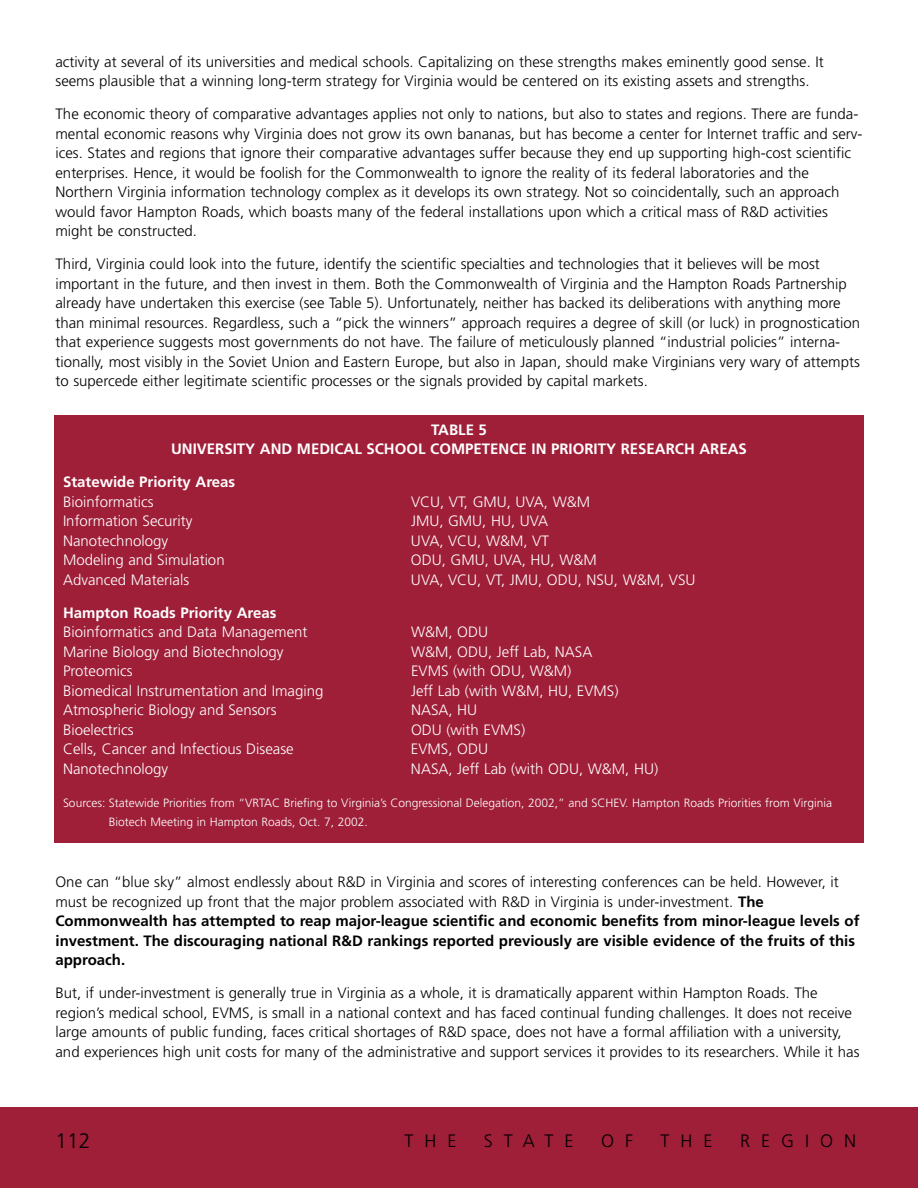
<style>
.page{position:relative;width:918px;height:1188px;background:#fff}
.page>*{position:absolute;margin:0;border:0;box-sizing:border-box;transform-origin:0 0}
.t1{font:300 21px "Frutiger";color:#000}
.t2{font:300 18px "Frutiger";letter-spacing:.61em;color:#000}
.t3{font:300 15px/19.5px "Frutiger";color:#000}
.t4{font:300 15px "Frutiger";color:#fff}
.t5{font:700 15px/19.5px "Frutiger";color:#000}
.t6{font:700 15px/19.5px "Frutiger";color:#fff;text-align:center}
.t7{font:300 12px/19.5px "Frutiger";color:#fff}
.s1{font-weight:300}
</style>
<div class="page">
<div style="left:0;top:1107px;width:918px;height:81px;background:#9f1e38"></div>
<div style="left:54px;top:415px;width:810px;height:427px;background:#9f1e38"></div>
<p class="t3" style="left:56px;top:53px;width:770px">activity at several of its universities and medical schools. Capitalizing on these strengths makes eminently good sense. It seems plausible that a winning long-term strategy for Virginia would be centered on its existing assets and strengths.</p>
<p class="t3" style="left:56px;top:105px;width:808px">The economic theory of comparative advantages applies not only to nations, but also to states and regions. There are funda&shy;mental economic reasons why Virginia does not grow its own bananas, but has become a center for Internet traffic and serv&shy;ices. States and regions that ignore their comparative advantages suffer because they end up supporting high-cost scientific enterprises. Hence, it would be foolish for the Commonwealth to ignore the reality of its federal laboratories and the Northern Virginia information technology complex as it develops its own strategy. Not so coincidentally, such an approach would favor Hampton Roads, which boasts many of the federal installations upon which a critical mass of R&amp;D activities might be constructed.</p>
<p class="t3" style="left:56px;top:255px;width:806px">Third, Virginia could look into the future, identify the scientific specialties and technologies that it believes will be most important in the future, and then invest in them. Both the Commonwealth of Virginia and the Hampton Roads Partnership already have undertaken this exercise (see Table 5). Unfortunately, neither has backed its deliberations with anything more than minimal resources. Regardless, such a “pick the winners” approach requires a degree of skill (or luck) in prognostication that experience suggests most governments do not have. The failure of meticulously planned “industrial policies” interna&shy;tionally, most visibly in the Soviet Union and Eastern Europe, but also in Japan, should make Virginians very wary of attempts to supercede either legitimate scientific processes or the signals provided by capital markets.</p>
<p class="t6" style="left:171px;top:421px;width:577px">TABLE 5<br>UNIVERSITY AND MEDICAL SCHOOL COMPETENCE IN PRIORITY RESEARCH AREAS</p>
<p class="t6" style="left:63px;top:474px;width:174px">Statewide Priority Areas</p>
<p class="t4" style="left:63px;top:496px;width:92px">Bioinformatics</p>
<p class="t4" style="left:411px;top:496px;width:181px">VCU, VT, GMU, UVA, W&amp;M</p>
<p class="t4" style="left:63px;top:515px;width:131px">Information Security</p>
<p class="t4" style="left:411px;top:515px;width:139px">JMU, GMU, HU, UVA</p>
<p class="t4" style="left:63px;top:535px;width:107px">Nanotechnology</p>
<p class="t4" style="left:411px;top:535px;width:139px">UVA, VCU, W&amp;M, VT</p>
<p class="t4" style="left:63px;top:554px;width:163px">Modeling and Simulation</p>
<p class="t4" style="left:411px;top:554px;width:187px">ODU, GMU, UVA, HU, W&amp;M</p>
<p class="t4" style="left:63px;top:574px;width:128px">Advanced Materials</p>
<p class="t4" style="left:411px;top:574px;width:286px">UVA, VCU, VT, JMU, ODU, NSU, W&amp;M, VSU</p>
<p class="t6" style="left:63px;top:604px;width:215px">Hampton Roads Priority Areas</p>
<p class="t4" style="left:63px;top:626px;width:246px">Bioinformatics and Data Management</p>
<p class="t4" style="left:411px;top:626px;width:79px">W&amp;M, ODU</p>
<p class="t4" style="left:63px;top:646px;width:222px">Marine Biology and Biotechnology</p>
<p class="t4" style="left:411px;top:646px;width:183px">W&amp;M, ODU, Jeff Lab, NASA</p>
<p class="t4" style="left:63px;top:665px;width:71px">Proteomics</p>
<p class="t4" style="left:411px;top:665px;width:162px">EVMS (with ODU, W&amp;M)</p>
<p class="t4" style="left:63px;top:685px;width:262px">Biomedical Instrumentation and Imaging</p>
<p class="t4" style="left:411px;top:685px;width:209px">Jeff Lab (with W&amp;M, HU, EVMS)</p>
<p class="t4" style="left:63px;top:704px;width:215px">Atmospheric Biology and Sensors</p>
<p class="t4" style="left:411px;top:704px;width:68px">NASA, HU</p>
<p class="t4" style="left:63px;top:724px;width:72px">Bioelectrics</p>
<p class="t4" style="left:411px;top:724px;width:116px">ODU (with EVMS)</p>
<p class="t4" style="left:63px;top:743px;width:232px">Cells, Cancer and Infectious Disease</p>
<p class="t4" style="left:411px;top:743px;width:79px">EVMS, ODU</p>
<p class="t4" style="left:63px;top:763px;width:107px">Nanotechnology</p>
<p class="t4" style="left:411px;top:763px;width:249px">NASA, Jeff Lab (with ODU, W&amp;M, HU)</p>
<p class="t7" style="left:109px;top:794px;width:725px;text-indent:-46px">Sources: Statewide Priorities from “VRTAC Briefing to Virginia’s Congressional Delegation, 2002,” and SCHEV. Hampton Roads Priorities from Virginia<br>Biotech Meeting in Hampton Roads, Oct. 7, 2002.</p>
<p class="t5" style="left:56px;top:873px;width:806px"><span class="s1">One can “blue sky” almost endlessly about R&amp;D in Virginia and scores of interesting conferences can be held. However, it must be recognized up front that the major problem associated with R&amp;D in Virginia is under-investment.</span> The Commonwealth has attempted to reap major-league scientific and economic benefits from minor-league levels of investment. The discouraging national R&amp;D rankings reported previously are visible evidence of the fruits of this approach.</p>
<p class="t3" style="left:56px;top:984px;width:806px">But, if under-investment is generally true in Virginia as a whole, it is dramatically apparent within Hampton Roads. The region’s medical school, EVMS, is small in a national context and has faced continual funding challenges. It does not receive large amounts of public funding, faces critical shortages of R&amp;D space, does not have a formal affiliation with a university, and experiences high unit costs for many of the administrative and support services it provides to its researchers. While it has</p>
<h1 class="t1" style="left:56px;top:1132px;width:37px">112</h1>
<p class="t2" style="left:404px;top:1133px;width:54px">THE</p>
<p class="t2" style="left:484px;top:1133px;width:91px">STATE</p>
<p class="t2" style="left:601px;top:1133px;width:33px">O F</p>
<p class="t2" style="left:661px;top:1133px;width:54px">THE</p>
<p class="t2" style="left:740px;top:1133px;width:118px">REGION</p>
</div>
